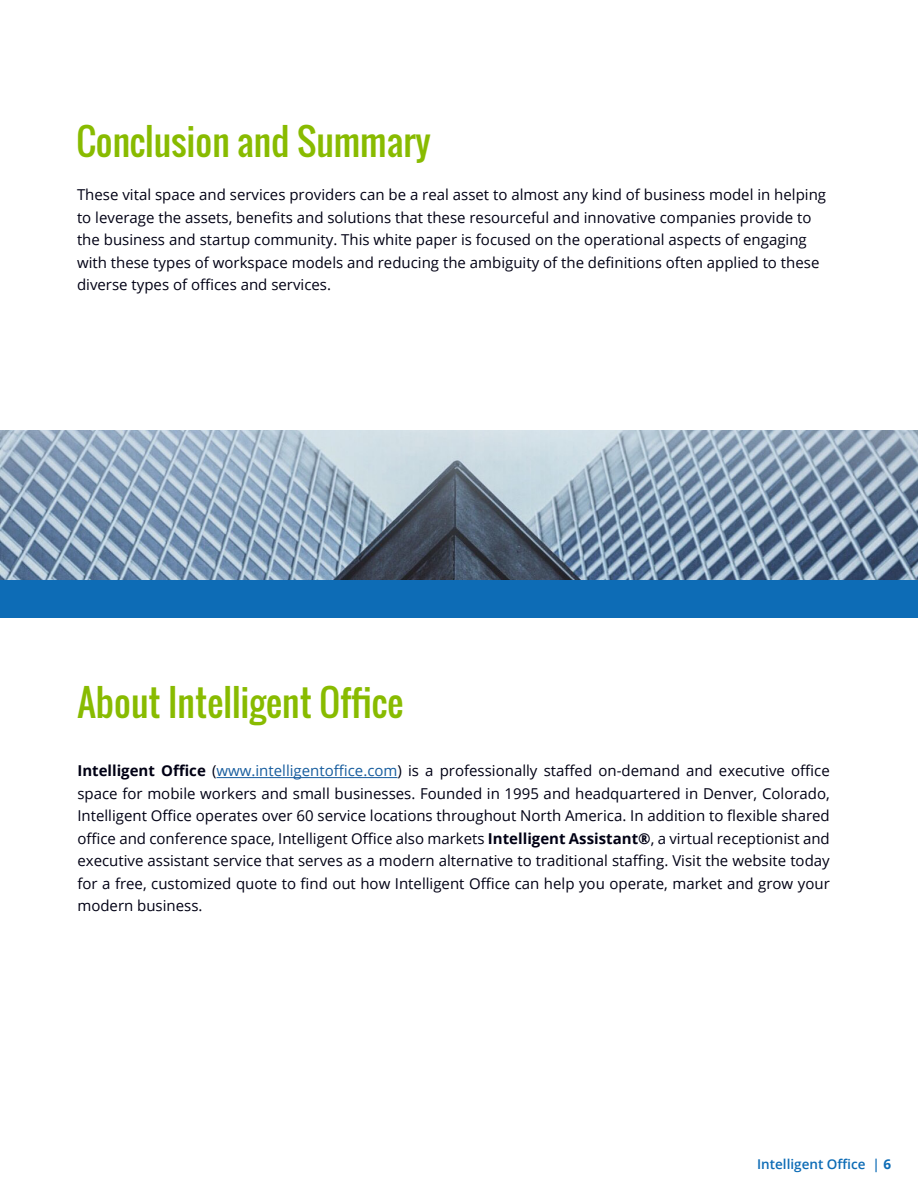
<style>
.page{position:relative;width:918px;height:1188px;background:#fff}
.page>*{position:absolute;margin:0;border:0;box-sizing:border-box;transform-origin:0 0}
.t1{font:36px "Oswald";color:#8b0}
.t2{font:15px/22.5px "Open Sans";color:#000014}
.t3{font:600 13.5px "Open Sans";color:#0d6cb6}
.s1{font-weight:700}
.s2{color:#175d9e}
</style>
<div class="page">
<img style="left:0;top:431px;width:918px;height:149px">
<div style="left:0;top:580px;width:918px;height:38px;background:#0d6cb6"></div>
<hr style="left:217px;top:777px;width:180px;height:1px;background:#175d9e">
<p class="t1" style="left:76px;top:114px;width:356px">Conclusion and Summary</p>
<p class="t2" style="left:77px;top:183px;width:751px">These vital space and services providers can be a real asset to almost any kind of business model in helping to leverage the assets, benefits and solutions that these resourceful and innovative companies provide to the business and startup community. This white paper is focused on the operational aspects of engaging with these types of workspace models and reducing the ambiguity of the definitions often applied to these diverse types of offices and services.</p>
<p class="t1" style="left:77px;top:675px;width:328px">About Intelligent Office</p>
<p class="t2" style="left:77px;top:759px;width:754px;text-align:justify"><span class="s1">Intelligent Office</span> (<span class="s2">www.intelligentoffice.com</span>) is a professionally staffed on-demand and executive office space for mobile workers and small businesses. Founded in 1995 and headquartered in Denver, Colorado, Intelligent Office operates over 60 service locations throughout North America. In addition to flexible shared office and conference space, Intelligent Office also markets <span class="s1">Intelligent Assistant®</span>, a virtual receptionist and executive assistant service that serves as a modern alternative to traditional staffing. Visit the website today for a free, customized quote to find out how Intelligent Office can help you operate, market and grow your modern business.</p>
<p class="t3" style="left:757px;top:1155px;width:135px">Intelligent Office | <span class="s1">6</span></p>
</div>
